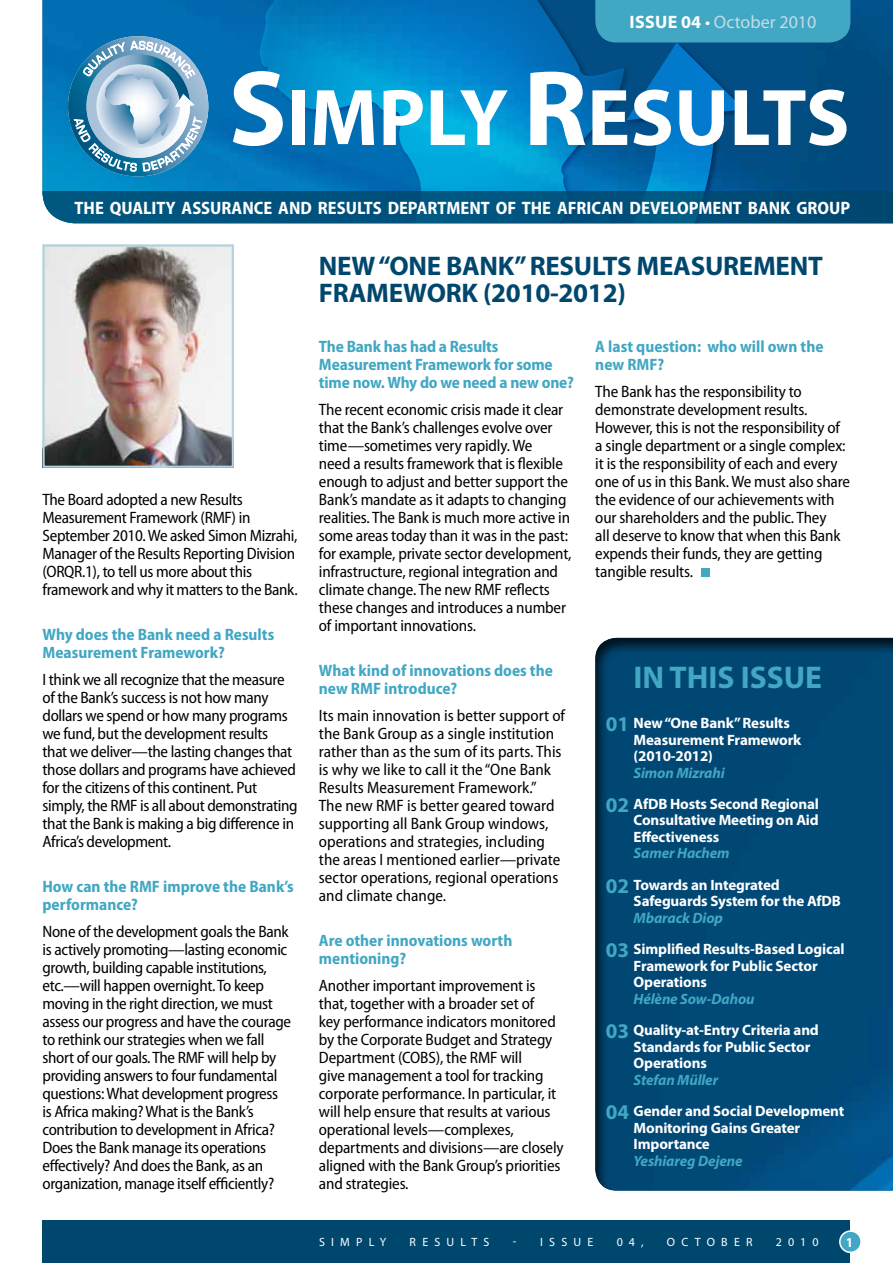
<style>
.page{position:relative;width:893px;height:1263px;background:#fff}
.page>*{position:absolute;margin:0;border:0;box-sizing:border-box;transform-origin:0 0}
.t1{font:700 81px "Myriad Pro";color:#fff}
.t2{font:700 31.5px "Myriad Pro";color:#41a7c3}
.t3{font:700 27px/27px "Myriad Pro";letter-spacing:-.01em;color:#00476d}
.t4{font:700 semi-condensed 18px "Myriad Pro";color:#fff}
.t5{font:18px "Myriad Pro";color:#c3dce8}
.t6{font:700 18px "Myriad Pro";color:#fff}
.t7{font:semi-condensed 16.5px/18px "Myriad Pro";letter-spacing:-.01em;color:#000}
.t8{font:700 semi-condensed 16.5px/18px "Myriad Pro";color:#41a7c3}
.t9{font:700 15px/16.5px "Myriad Pro";letter-spacing:-.01em;color:#fff}
.t10{font:italic 700 15px "Myriad Pro";letter-spacing:-.01em;color:#41a7c3}
.t11{font:700 13.5px "Myriad Pro";color:#fff}
.t12{font:12px "Myriad Pro";letter-spacing:.515em;color:#fff}
.s1{font-weight:700;color:#fff}
.s2{color:#fff}
.s3{font-size:108px}
.s4{font-size:21px;color:#41a7c3}
.s5{font-style:italic;color:#41a7c3}
</style>
<div class="page">
<div style="left:43px;top:1220px;width:807px;height:43px;background:#00476d"></div>
<img style="left:43px;top:0;width:850px;height:191px">
<svg style="left:259px;top:0;width:336px;height:191px;background:#0179bb"></svg>
<div style="left:413px;top:40px;width:337px;height:183px;background:#000;opacity:.75"></div>
<svg style="left:415px;top:43px;width:329px;height:148px;background:#017abb"></svg>
<div style="left:43px;top:191px;width:850px;height:32px;background:linear-gradient(to right,#055b84,#004a75)"></div>
<div style="left:701px;top:568px;width:9px;height:9px;background:#41a7c3"></div>
<div style="left:840px;top:1231px;width:21px;height:21px;background:#41a7c3;border-radius:50%"></div>
<div style="left:839px;top:1230px;width:23px;height:23px;border:2px solid #fff;border-radius:50%"></div>
<svg style="left:68px;top:36px;width:140px;height:140px;background:#73a9ca"></svg>
<div style="left:595px;top:0;width:255px;height:43px;background:#41a7c3"></div>
<img style="left:46px;top:247px;width:185px;height:218px">
<div style="left:43px;top:244px;width:191px;height:224px;border:2px solid #b1d3e1"></div>
<div style="left:595px;top:636px;width:298px;height:555px;background:#000;opacity:.75"></div>
<p class="t6" style="left:630px;top:10px;width:17px">Issue</p>
<p class="t5" style="left:681px;top:11px;width:137px"><span class="s1">04</span> <span class="s2">•</span> OCTOBER 2010</p>
<h1 class="t1" style="left:229px;top:65px;width:103px"><span class="s3">S</span>impl</h1>
<h1 class="t1" style="left:459px;top:65px;width:171px">y <span class="s3">R</span>esults</h1>
<p class="t4" style="left:75px;top:196px;width:354px">The Quality Assurance and Results Departm</p>
<p class="t4" style="left:461px;top:196px;width:391px">ent of th e African Development Bank Group</p>
<p class="t7" style="left:43px;top:490px;width:257px">The Board adopted a new Results Measurement Framework (RMF) in September 2010. We asked Simon Mizrahi, Manager of the Results Reporting Division (ORQR.1), to tell us more about this framework and why it matters to the Bank.</p>
<p class="t8" style="left:43px;top:625px;width:233px">Why does the Bank need a Results<br>Measurement Framework?</p>
<p class="t7" style="left:43px;top:670px;width:257px">I think we all recognize that the measure of the Bank’s success is not how many dollars we spend or how many programs we fund, but the development results<br>that we deliver—the lasting changes that those dollars and programs have achieved for the citizens of this continent. Put simply, the RMF is all about demonstrating that the Bank is making a big difference in Africa’s development.</p>
<p class="t8" style="left:43px;top:877px;width:253px">How can the RMF improve the Bank’s performance?</p>
<p class="t7" style="left:43px;top:922px;width:250px">None of the development goals the Bank is actively promoting—lasting economic growth, building capable institutions, etc.—will happen overnight. To keep moving in the right direction, we must assess our progress and have the courage to rethink our strategies when we fall short of our goals. The RMF will help by providing answers to four fundamental questions: What development progress is Africa making? What is the Bank’s contribution to development in Africa?<br>Does the Bank manage its operations effectively? And does the Bank, as an organization, manage itself efficiently?</p>
<h3 class="t3" style="left:319px;top:251px;width:505px">NEW “ONE BANK” RESULTS MEASUREMENT<br>FRAMEWORK (2010-2012)</h3>
<p class="t8" style="left:319px;top:337px;width:257px">The Bank has had a Results<br>Measurement Framework for some time now. Why do we need a new one?</p>
<p class="t7" style="left:319px;top:400px;width:254px">The recent economic crisis made it clear that the Bank’s challenges evolve over time—sometimes very rapidly. We<br>need a results framework that is flexible enough to adjust and better support the Bank’s mandate as it adapts to changing realities. The Bank is much more active in some areas today than it was in the past: for example, private sector development, infrastructure, regional integration and climate change. The new RMF reflects these changes and introduces a number of important innovations.</p>
<p class="t8" style="left:319px;top:661px;width:236px">What kind of innovations does the new RMF introduce?</p>
<p class="t7" style="left:319px;top:706px;width:248px">Its main innovation is better support of the Bank Group as a single institution rather than as the sum of its parts. This is why we like to call it the “One Bank Results Measurement Framework.”<br>The new RMF is better geared toward supporting all Bank Group windows, operations and strategies, including the areas I mentioned earlier—private sector operations, regional operations and climate change.</p>
<p class="t8" style="left:319px;top:931px;width:195px">Are other innovations worth mentioning?</p>
<p class="t7" style="left:319px;top:976px;width:246px">Another important improvement is that, together with a broader set of<br>key performance indicators monitored by the Corporate Budget and Strategy Department (COBS), the RMF will<br>give management a tool for tracking corporate performance. In particular, it will help ensure that results at various operational levels—complexes, departments and divisions—are closely aligned with the Bank Group’s priorities and strategies.</p>
<p class="t8" style="left:595px;top:337px;width:230px">A last question: who will own the new RMF?</p>
<p class="t7" style="left:595px;top:382px;width:256px">The Bank has the responsibility to demonstrate development results.<br>However, this is not the responsibility of a single department or a single complex: it is the responsibility of each and every one of us in this Bank. We must also share the evidence of our achievements with our shareholders and the public. They<br>all deserve to know that when this Bank expends their funds, they are getting tangible results.</p>
<h2 class="t2" style="left:634px;top:657px;width:190px">IN THIS ISSUE</h2>
<p class="t9" style="left:634px;top:714px;width:169px;text-indent:-28px"><span class="s4">01</span> New “One Bank” Results<br>Measurement Framework (2010-2012)</p>
<p class="t9" style="left:606px;top:756px;width:215px;line-height:31.3px;text-indent:28px"><span class="s5">Simon Mizrahi<br></span><span class="s4">02</span> AfDB Hosts Second Regional</p>
<p class="t9" style="left:634px;top:812px;width:187px">Consultative Meeting on Aid<br>Effectiveness</p>
<p class="t9" style="left:606px;top:837px;width:175px;line-height:31.3px;text-indent:28px"><span class="s5">Samer Hachem<br></span><span class="s4">02</span> Towards an Integrated</p>
<p class="t9" style="left:634px;top:892px;width:209px">Safeguards System for the AfDB</p>
<p class="t9" style="left:606px;top:902px;width:240px;line-height:31.3px;text-indent:28px"><span class="s5">Mbarack Diop<br></span><span class="s4">03</span> Simplified Results-Based Logical</p>
<p class="t9" style="left:634px;top:957px;width:186px">Framework for Public Sector<br>Operations</p>
<p class="t9" style="left:606px;top:982px;width:214px;line-height:31.3px;text-indent:28px"><span class="s5">Hélène Sow-Dahou<br></span><span class="s4">03</span> Quality-at-Entry Criteria and</p>
<p class="t9" style="left:634px;top:1038px;width:178px">Standards for Public Sector<br>Operations</p>
<p class="t9" style="left:606px;top:1063px;width:240px;line-height:31.3px;text-indent:28px"><span class="s5">Stefan Müller<br></span><span class="s4">04</span> Gender and Social Development</p>
<p class="t9" style="left:634px;top:1119px;width:168px">Monitoring Gains Greater<br>Importance</p>
<p class="t10" style="left:634px;top:1151px;width:111px">Yeshiareg Dejene</p>
<p class="t12" style="left:319px;top:1235px;width:69px">SIMPLY</p>
<p class="t12" style="left:410px;top:1235px;width:11px">RES</p>
<p class="t12" style="left:447px;top:1235px;width:43px">ULTS</p>
<p class="t12" style="left:513px;top:1235px;width:37px">- ISS</p>
<p class="t12" style="left:573px;top:1235px;width:20px">U E</p>
<p class="t12" style="left:617px;top:1235px;width:28px">04,</p>
<p class="t12" style="left:667px;top:1235px;width:77px">OCTO BER</p>
<p class="t12" style="left:776px;top:1235px;width:44px">2010</p>
<p class="t11" style="left:846px;top:1233px;width:9px">1</p>
</div>
